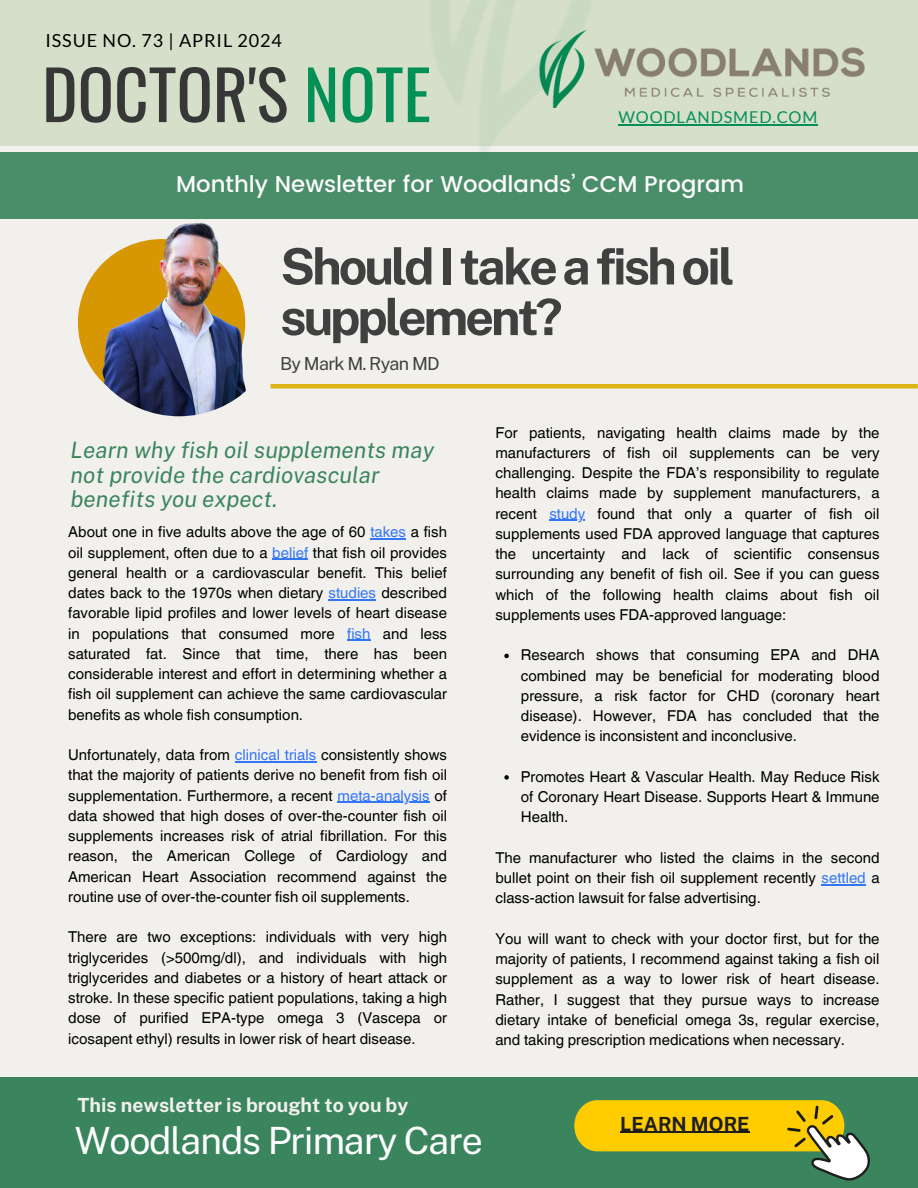
<style>
.page{position:relative;width:918px;height:1188px;background:#f1f0ec}
.page>*{position:absolute;margin:0;border:0;box-sizing:border-box;transform-origin:0 0}
.t1{font:67.5px "Oswald";color:#373737}
.t2{font:700 50.1px/50.7px "Public Sans";letter-spacing:-.06em;color:#404040}
.t3{font:37.5px "Public Sans";letter-spacing:-.03em;color:#fff}
.t4{font:500 22.8px "Poppins";color:#fcfcfc}
.t5{font:italic 22.5px/24.8px "Public Sans";color:#3a855d}
.t6{font:700 19.5px "Public Sans";color:#f1f0ec}
.t7{font:700 19.5px "Public Sans";color:#1e1e1e}
.t8{font:18px "Lato";letter-spacing:.05em;color:#000}
.t9{font:18px "Public Sans";letter-spacing:-.04em;color:#404040}
.t10{font:16.35px "Lato";letter-spacing:.05em;color:#029057}
.t11{font:15px/20.2px "Helvetica World";color:#000;text-align:justify}
.s1{color:#029057}
.s2{color:#3476f8}
</style>
<div class="page">
<div style="left:0;top:1077px;width:918px;height:111px;background:#3a855d"></div>
<div style="left:0;top:152px;width:917px;height:67px;background:#4a8e69"></div>
<div style="left:0;top:0;width:918px;height:146px;background:#d6dfc9"></div>
<img style="left:602px;top:47px;width:263px;height:50px">
<img style="left:431px;top:0;width:171px;height:152px">
<div style="left:271px;top:384px;width:647px;height:5px;background:#dbb315"></div>
<svg style="left:574px;top:1100px;width:296px;height:81px"></svg>
<hr style="left:620px;top:1132px;width:130px;height:1px;background:#1e1e1e">
<hr style="left:549px;top:520px;width:36px;height:1px;background:#3476f8">
<svg style="left:504px;top:654px;width:5px;height:4px"></svg>
<svg style="left:504px;top:775px;width:5px;height:5px"></svg>
<hr style="left:822px;top:884px;width:44px;height:1px;background:#3476f8">
<hr style="left:619px;top:124px;width:199px;height:1px;background:#029057">
<hr style="left:370px;top:539px;width:36px;height:1px;background:#3476f8">
<hr style="left:272px;top:559px;width:36px;height:1px;background:#3476f8">
<hr style="left:329px;top:599px;width:47px;height:1px;background:#3476f8">
<svg style="left:347px;top:640px;width:23px;height:1px"></svg>
<hr style="left:235px;top:761px;width:81px;height:1px;background:#3476f8">
<hr style="left:338px;top:802px;width:92px;height:1px;background:#3476f8">
<img style="left:78px;top:214px;width:202px;height:202px;border-radius:50%">
<p class="t8" style="left:45px;top:29px;width:238px">ISSUE NO. 73 | APRIL 2024</p>
<h1 class="t1" style="left:42px;top:42px;width:390px">DOCTOR'S <span class="s1">NOTE</span></h1>
<p class="t10" style="left:619px;top:107px;width:200px">WOODLANDSMED.COM</p>
<p class="t4" style="left:176px;top:170px;width:569px">Monthly Newsletter for Woodlands’ CCM Program</p>
<p class="t2" style="left:280px;top:241px;width:456px">ShouldItakeafishoil supplement?</p>
<p class="t9" style="left:280px;top:353px;width:161px">By Mark M. Ryan MD</p>
<p class="t5" style="left:71px;top:437px;width:365px">Learn why fish oil supplements may not provide the cardiovascular benefits you expect.</p>
<p class="t11" style="left:68px;top:522px;width:380px">About one in five adults above the age of 60 <span class="s2">takes</span> a fish oil supplement, often due to a <span class="s2">belief</span> that fish oil provides general health or a cardiovascular benefit. This belief dates back to the 1970s when dietary <span class="s2">studies</span> described favorable lipid profiles and lower levels of heart disease in populations that consumed more <span class="s2">fish</span> and less saturated fat. Since that time, there has been considerable interest and effort in determining whether a fish oil supplement can achieve the same cardiovascular benefits as whole fish consumption.</p>
<p class="t11" style="left:68px;top:745px;width:380px">Unfortunately, data from <span class="s2">clinical trials</span> consistently shows that the majority of patients derive no benefit from fish oil supplementation. Furthermore, a recent <span class="s2">meta-analysis</span> of</p>
<h5 class="t11" style="left:68px;top:806px;width:380px">data showed that high doses of over-the-counter fish oil supplements increases risk of atrial fibrillation. For this reason, the American College of Cardiology and American Heart Association recommend against the routine use of over-the-counter fish oil supplements.</h5>
<h5 class="t11" style="left:68px;top:927px;width:380px">There are two exceptions: individuals with very high triglycerides (&gt;500mg/dl), and individuals with high triglycerides and diabetes or a history of heart attack or stroke. In these specific patient populations, taking a high dose of purified EPA-type omega 3 (Vascepa or icosapent ethyl) results in lower risk of heart disease.</h5>
<p class="t11" style="left:495px;top:422px;width:386px">For patients, navigating health claims made by the manufacturers of fish oil supplements can be very challenging. Despite the FDA’s responsibility to regulate health claims made by supplement manufacturers, a recent</p>
<h4 class="t11" style="left:495px;top:503px;width:386px;text-indent:54px"><span class="s2">study</span> found that only a quarter of fish oil supplements used FDA approved language that captures the uncertainty and lack of scientific consensus surrounding any benefit of fish oil. See if you can guess which of the following health claims about fish oil supplements uses FDA-approved language:</h4>
<h4 class="t11" style="left:521px;top:645px;width:360px">Research shows that consuming EPA and DHA combined may be beneficial for moderating blood pressure, a risk factor for CHD (coronary heart disease). However, FDA has concluded that the evidence is inconsistent and inconclusive.</h4>
<p class="t11" style="left:521px;top:767px;width:360px">Promotes Heart &amp; Vascular Health. May Reduce Risk of Coronary Heart Disease. Supports Heart &amp; Immune Health.</p>
<h2 class="t11" style="left:495px;top:848px;width:386px">The manufacturer who listed the claims in the second bullet point on their fish oil supplement recently <span class="s2">settled</span> a class-action lawsuit for false advertising.</h2>
<p class="t11" style="left:495px;top:929px;width:386px">You will want to check with your doctor first, but for the majority of patients, I recommend against taking a fish oil supplement as a way to lower risk of heart disease.<br>Rather, I suggest that they pursue ways to increase dietary intake of beneficial omega 3s, regular exercise, and taking prescription medications when necessary.</p>
<p class="t6" style="left:78px;top:1093px;width:332px">This newsletter is brought to you by</p>
<p class="t3" style="left:75px;top:1118px;width:410px">Woodlands Primary Care</p>
<p class="t7" style="left:620px;top:1112px;width:131px">LEARN MORE</p>
</div>
